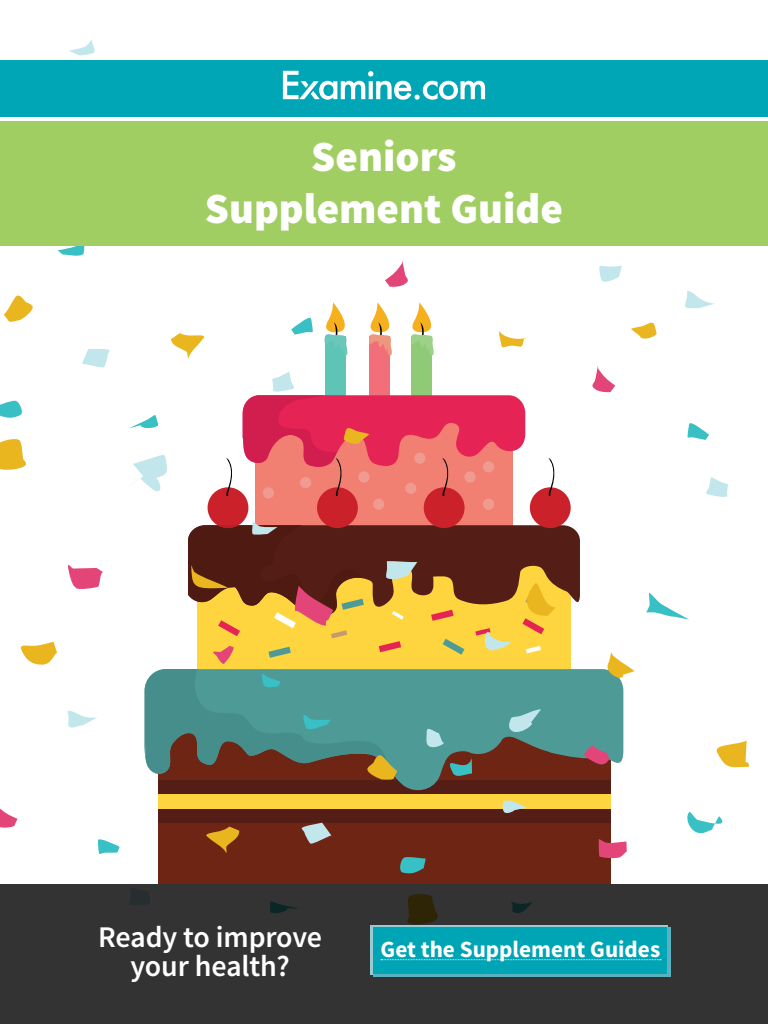
<style>
.page{position:relative;width:768px;height:1024px;background:#fff}
.page>*{position:absolute;margin:0;border:0;box-sizing:border-box;transform-origin:0 0}
.t1{font:900 43px/52px "Source Sans Pro";color:#fff;text-align:center}
.t2{font:600 30px/29px "Source Sans Pro";letter-spacing:-.005em;color:#fff;text-align:center}
.t3{font:700 23.2px "Source Sans Pro";color:#fff}
</style>
<div class="page">
<div style="left:370px;top:337px;width:20px;height:62px;background:#f26f79"></div>
<div style="left:325px;top:337px;width:21px;height:62px;background:#5ec4b6"></div>
<svg style="left:324px;top:302px;width:24px;height:54px"></svg>
<div style="left:412px;top:337px;width:20px;height:62px;background:#8fca77"></div>
<svg style="left:369px;top:302px;width:65px;height:55px"></svg>
<div style="left:255px;top:406px;width:258px;height:119px;background:#f18072"></div>
<div style="left:197px;top:539px;width:374px;height:130px;background:#fed53e"></div>
<svg style="left:417px;top:525px;width:163px;height:85px;fill:#541d16"></svg>
<div style="left:158px;top:692px;width:452px;height:192px;background:#6e2513"></div>
<div style="left:208px;top:487px;width:40px;height:41px;background:#ca212a;border-radius:50%"></div>
<svg style="left:226px;top:458px;width:8px;height:38px"></svg>
<div style="left:317px;top:487px;width:41px;height:41px;background:#ca212a;border-radius:50%"></div>
<div style="left:424px;top:487px;width:41px;height:41px;background:#ca212a;border-radius:50%"></div>
<div style="left:530px;top:487px;width:41px;height:41px;background:#ca212a;border-radius:50%"></div>
<svg style="left:548px;top:458px;width:7px;height:38px"></svg>
<svg style="left:443px;top:639px;width:21px;height:16px"></svg>
<svg style="left:431px;top:610px;width:23px;height:11px"></svg>
<svg style="left:526px;top:646px;width:15px;height:7px"></svg>
<div style="left:263px;top:487px;width:11px;height:12px;background:#f09b91;border-radius:50%"></div>
<div style="left:483px;top:499px;width:11px;height:11px;background:#f09b91;border-radius:50%"></div>
<div style="left:373px;top:499px;width:11px;height:11px;background:#f09b91;border-radius:50%"></div>
<div style="left:158px;top:781px;width:452px;height:14px;background:#fed53e"></div>
<div style="left:158px;top:809px;width:452px;height:14px;background:#541d16"></div>
<div style="left:158px;top:795px;width:452px;height:14px;background:#fed53e"></div>
<svg style="left:158px;top:669px;width:465px;height:125px;fill:#4d9a97"></svg>
<svg style="left:385px;top:260px;width:23px;height:27px"></svg>
<svg style="left:171px;top:333px;width:34px;height:25px"></svg>
<svg style="left:631px;top:322px;width:26px;height:17px"></svg>
<svg style="left:0;top:439px;width:26px;height:31px"></svg>
<svg style="left:4px;top:295px;width:29px;height:27px"></svg>
<svg style="left:291px;top:317px;width:22px;height:18px"></svg>
<svg style="left:58px;top:246px;width:27px;height:10px"></svg>
<svg style="left:129px;top:415px;width:29px;height:14px"></svg>
<svg style="left:0;top:400px;width:22px;height:18px"></svg>
<svg style="left:69px;top:40px;width:26px;height:16px"></svg>
<svg style="left:82px;top:349px;width:28px;height:19px"></svg>
<svg style="left:132px;top:455px;width:35px;height:37px"></svg>
<svg style="left:592px;top:365px;width:23px;height:28px"></svg>
<svg style="left:242px;top:372px;width:283px;height:124px"></svg>
<svg style="left:499px;top:331px;width:28px;height:17px"></svg>
<svg style="left:687px;top:423px;width:22px;height:17px"></svg>
<svg style="left:706px;top:477px;width:22px;height:20px"></svg>
<svg style="left:685px;top:291px;width:30px;height:18px"></svg>
<svg style="left:599px;top:265px;width:23px;height:17px"></svg>
<svg style="left:584px;top:744px;width:25px;height:24px"></svg>
<svg style="left:598px;top:839px;width:29px;height:20px"></svg>
<svg style="left:0;top:808px;width:18px;height:20px"></svg>
<svg style="left:68px;top:565px;width:35px;height:24px"></svg>
<svg style="left:206px;top:827px;width:33px;height:26px"></svg>
<svg style="left:604px;top:652px;width:31px;height:31px"></svg>
<svg style="left:522px;top:582px;width:34px;height:52px"></svg>
<svg style="left:716px;top:741px;width:34px;height:27px"></svg>
<svg style="left:20px;top:642px;width:37px;height:23px"></svg>
<svg style="left:98px;top:839px;width:22px;height:15px"></svg>
<svg style="left:400px;top:857px;width:26px;height:17px"></svg>
<svg style="left:646px;top:593px;width:43px;height:27px"></svg>
<svg style="left:687px;top:811px;width:36px;height:23px"></svg>
<svg style="left:67px;top:711px;width:30px;height:17px"></svg>
<svg style="left:475px;top:628px;width:36px;height:23px"></svg>
<svg style="left:508px;top:709px;width:33px;height:31px"></svg>
<svg style="left:426px;top:725px;width:46px;height:55px"></svg>
<svg style="left:502px;top:799px;width:25px;height:14px"></svg>
<svg style="left:301px;top:823px;width:30px;height:21px"></svg>
<svg style="left:145px;top:521px;width:272px;height:260px"></svg>
<div style="left:0;top:60px;width:768px;height:56px;background:#00a6b6"></div>
<div style="left:0;top:121px;width:768px;height:125px;background:#a1ce63"></div>
<svg style="left:283px;top:71px;width:202px;height:29px"></svg>
<div style="left:0;top:884px;width:768px;height:140px;background:#333"></div>
<svg style="left:370px;top:925px;width:297px;height:49px"></svg>
<div style="left:373px;top:928px;width:298px;height:49px;background:#5ab2c1"></div>
<div style="left:373px;top:928px;width:294px;height:46px;background:#00a5b5"></div>
<svg style="left:381px;top:960px;width:280px;height:1px"></svg>
<h1 class="t1" style="left:205px;top:132px;width:360px">Seniors<br>Supplement Guide</h1>
<p class="t2" style="left:98px;top:923px;width:226px">Ready to improve your health?</p>
<p class="t3" style="left:381px;top:935px;width:281px">Get the Supplement Guides</p>
</div>
